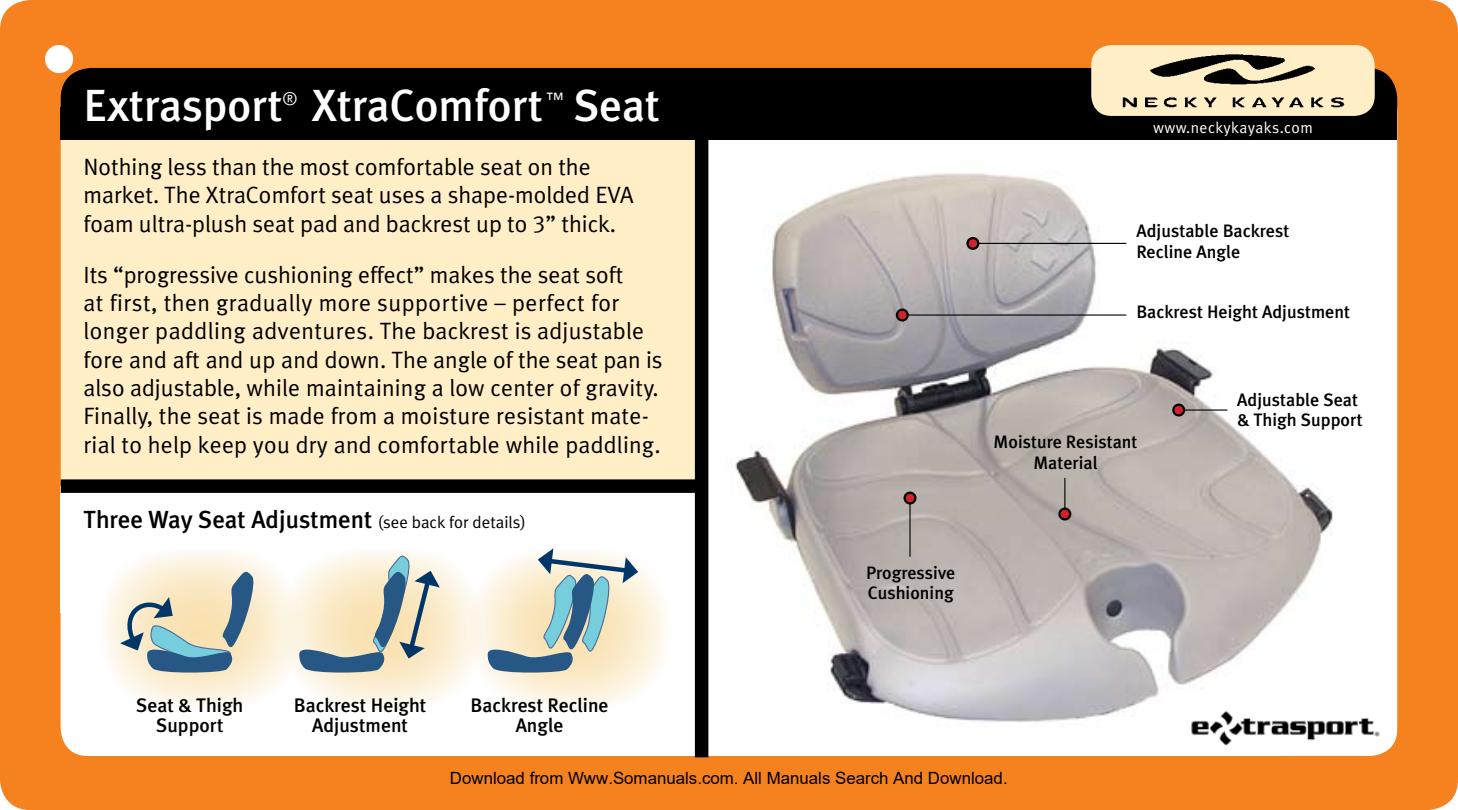
<style>
.page{position:relative;width:1458px;height:810px;background:#f5821f}
.page>*{position:absolute;margin:0;border:0;box-sizing:border-box;transform-origin:0 0}
.t1{font:500 45px "Meta Plus";color:#fff}
.t2{font:500 24.75px "Meta Plus";color:#000}
.t3{font:23.62px/28.3px "Meta Plus Normal";letter-spacing:.01em;color:#000}
.t4{font:500 19.57px/20.7px "Meta Plus";color:#000;text-align:center}
.t5{font:500 18px/20.2px "Meta Plus";color:#000}
.t6{font:18px "Meta Plus Normal";color:#fff}
.t7{font:16.88px "Arial";color:#000}
.t8{font:15.75px "Meta Plus Normal";letter-spacing:.025em;color:#fff}
.s1{font-family:"Meta Plus Normal Caps"}
.s2{font-family:"Meta Plus Normal";font-weight:400;font-size:16.88px}
</style>
<div class="page">
<div style="left:61px;top:104px;width:1247px;height:652px;background:#ffeec6;border-radius:30px"></div>
<div style="left:61px;top:486px;width:668px;height:270px;background:#fff;border-radius:27px"></div>
<div style="left:61px;top:486px;width:102px;height:126px;background:#fff"></div>
<div style="left:702px;top:87px;width:695px;height:669px;background:#fff;border-radius:27px"></div>
<img style="left:735px;top:173px;width:598px;height:549px">
<div style="left:701px;top:630px;width:102px;height:126px;background:#fff"></div>
<div style="left:61px;top:68px;width:1336px;height:68px;background:#000;border-radius:30px"></div>
<div style="left:61px;top:108px;width:1336px;height:32px;background:#000"></div>
<hr style="left:976px;top:243px;width:150px;height:1px;background:#000">
<svg style="left:968px;top:238px;width:10px;height:11px"></svg>
<div style="left:966px;top:237px;width:13px;height:13px;border:2px solid #000;border-radius:50%"></div>
<hr style="left:1178px;top:409px;width:49px;height:2px;background:#000">
<div style="left:1173px;top:405px;width:11px;height:10px;background:#d2232a;border-radius:50%"></div>
<div style="left:1172px;top:404px;width:13px;height:13px;border:2px solid #000;border-radius:50%"></div>
<hr style="left:909px;top:498px;width:2px;height:59px;background:#000">
<div style="left:905px;top:493px;width:10px;height:10px;background:#d2232a;border-radius:50%"></div>
<div style="left:904px;top:492px;width:12px;height:13px;border:2px solid #000;border-radius:50%"></div>
<hr style="left:1064px;top:478px;width:1px;height:37px;background:#000">
<div style="left:1060px;top:509px;width:10px;height:10px;background:#d2232a;border-radius:50%"></div>
<div style="left:1058px;top:508px;width:13px;height:13px;border:2px solid #000;border-radius:50%"></div>
<div style="left:695px;top:111px;width:13px;height:646px;background:#000"></div>
<div style="left:61px;top:479px;width:638px;height:14px;background:#000"></div>
<svg style="left:469px;top:548px;width:202px;height:162px"></svg>
<svg style="left:281px;top:548px;width:202px;height:162px"></svg>
<svg style="left:98px;top:548px;width:203px;height:162px"></svg>
<svg style="left:120px;top:569px;width:136px;height:104px;background:#bdc3b8"></svg>
<svg style="left:298px;top:553px;width:142px;height:120px;background:#ccccbe"></svg>
<svg style="left:487px;top:548px;width:151px;height:125px;background:#c3ccc4"></svg>
<div style="left:1091px;top:45px;width:284px;height:71px;background:#ffeec6;border-radius:20px"></div>
<img style="left:1122px;top:54px;width:223px;height:54px">
<hr style="left:905px;top:314px;width:221px;height:2px;background:#000">
<svg style="left:897px;top:310px;width:11px;height:10px"></svg>
<div style="left:896px;top:309px;width:13px;height:13px;border:2px solid #000;border-radius:50%"></div>
<div style="left:45px;top:45px;width:28px;height:28px;background:#fff;border-radius:50%"></div>
<img style="left:1188px;top:710px;width:192px;height:36px">
<h1 class="t1" style="left:83px;top:79px;width:201px">Extrasport</h1>
<p class="t6" style="left:283px;top:89px;width:16px">®</p>
<h1 class="t1" style="left:312px;top:79px;width:233px">XtraComfort</h1>
<p class="t6" style="left:546px;top:89px;width:19px">™</p>
<h1 class="t1" style="left:574px;top:79px;width:88px">Seat</h1>
<p class="t3" style="left:83px;top:152px;width:552px">Nothing less than the most comfortable seat on the market. The XtraComfort seat uses a shape-molded EVA foam ultra-plush seat pad and backrest up to <span class="s1">3</span>” thick.</p>
<p class="t3" style="left:83px;top:260px;width:581px">Its “progressive cushioning effect” makes the seat soft<br>at first, then gradually more supportive – perfect for longer paddling adventures. The backrest is adjustable fore and aft and up and down. The angle of the seat pan is also adjustable, while maintaining a low center of gravity.<br>Finally, the seat is made from a moisture resistant mate&shy;rial to help keep you dry and comfortable while paddling.</p>
<p class="t2" style="left:83px;top:505px;width:444px">Three Way Seat Adjustment <span class="s2">(see back for details)</span></p>
<p class="t4" style="left:136px;top:694px;width:109px">Seat &amp; Thigh<br>Support</p>
<p class="t4" style="left:294px;top:694px;width:134px">Backrest Height<br>Adjustment</p>
<p class="t4" style="left:471px;top:694px;width:139px">Backrest Recline<br>Angle</p>
<p class="t5" style="left:866px;top:563px;width:91px">Progressive<br>Cushioning</p>
<p class="t8" style="left:1153px;top:118px;width:161px">www.neckykayaks.com</p>
<p class="t5" style="left:1136px;top:221px;width:154px">Adjustable Backrest<br>Recline Angle</p>
<p class="t5" style="left:1136px;top:302px;width:215px">Backrest Height Adjustment</p>
<p class="t5" style="left:994px;top:432px;width:145px;text-align:center">Moisture Resistant<br>Material</p>
<p class="t5" style="left:1237px;top:389px;width:127px">Adjustable Seat &amp; Thigh Support</p>
<p class="t7" style="left:450px;top:769px;width:559px">Download from Www.Somanuals.com. All Manuals Search And Download.</p>
</div>
